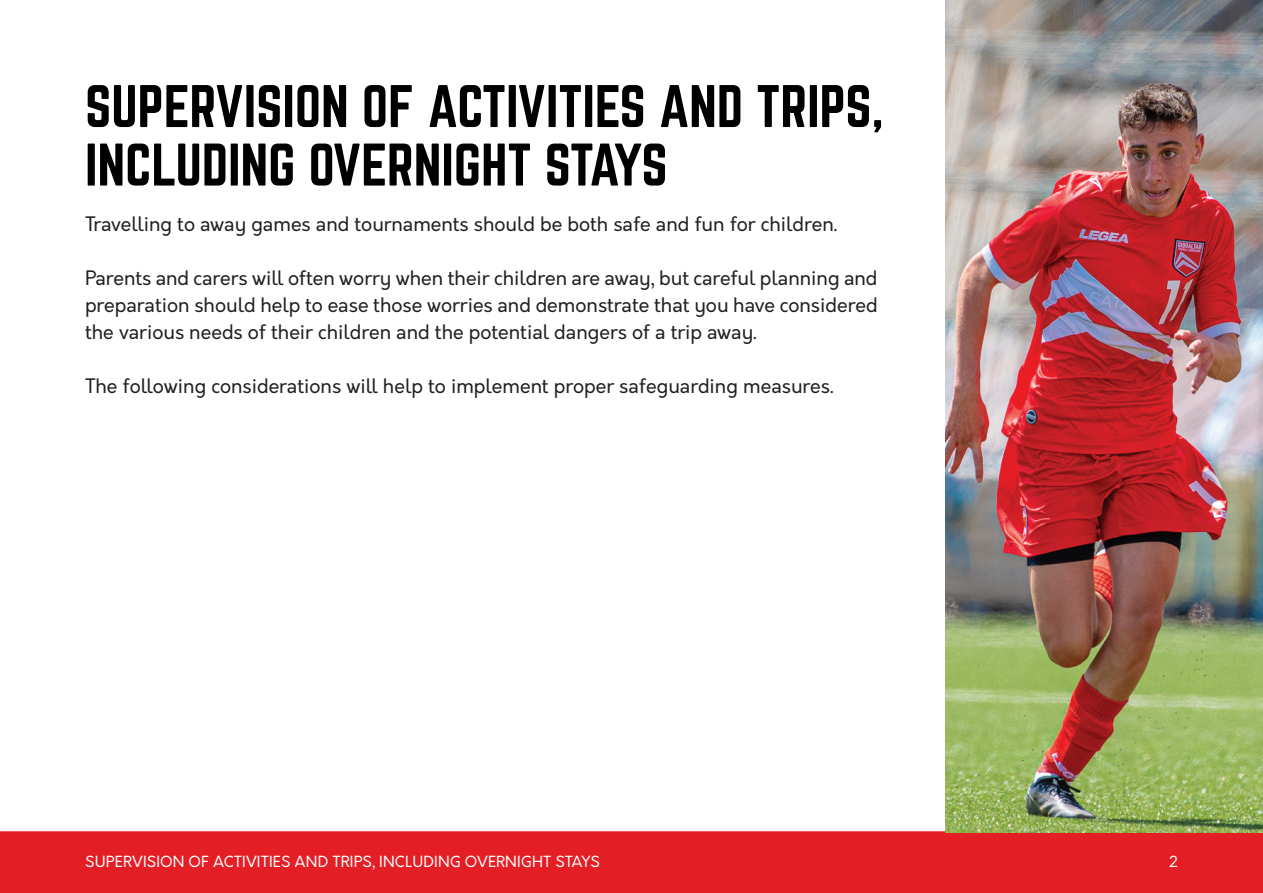
<style>
.page{position:relative;width:1263px;height:893px;background:#fff}
.page>*{position:absolute;margin:0;border:0;box-sizing:border-box;transform-origin:0 0}
.body_1{font:52.5px/58.5px "Norwester";color:#000}
.body_1-2{font:19.5px/27px "Orkney";color:#231f20;text-align:justify}
.t1{font:15px "Orkney";letter-spacing:.01em;color:#fff}
</style>
<div class="page">
<div style="left:0;top:831px;width:1263px;height:62px;background:#e41e25"></div>
<img style="left:945px;top:0;width:318px;height:832px">
<p class="body_1" style="left:85px;top:79px;width:800px">SUPERVISION OF ACTIVITIES AND TRIPS,<br>INCLUDING OVERNIGHT STAYS</p>
<p class="body_1-2" style="left:85px;top:211px;width:754px">Travelling to away games and tournaments should be both safe and fun for children.</p>
<p class="body_1-2" style="left:85px;top:265px;width:794px">Parents and carers will often worry when their children are away, but careful planning and preparation should help to ease those worries and demonstrate that you have considered the various needs of their children and the potential dangers of a trip away.</p>
<p class="body_1-2" style="left:85px;top:373px;width:750px">The following considerations will help to implement proper safeguarding measures.</p>
<p class="t1" style="left:85px;top:852px;width:516px">SUPERVISION OF ACTIVITIES AND TRIPS, INCLUDING OVERNIGHT STAYS</p>
<p class="t1" style="left:1169px;top:852px;width:10px">2</p>
</div>
